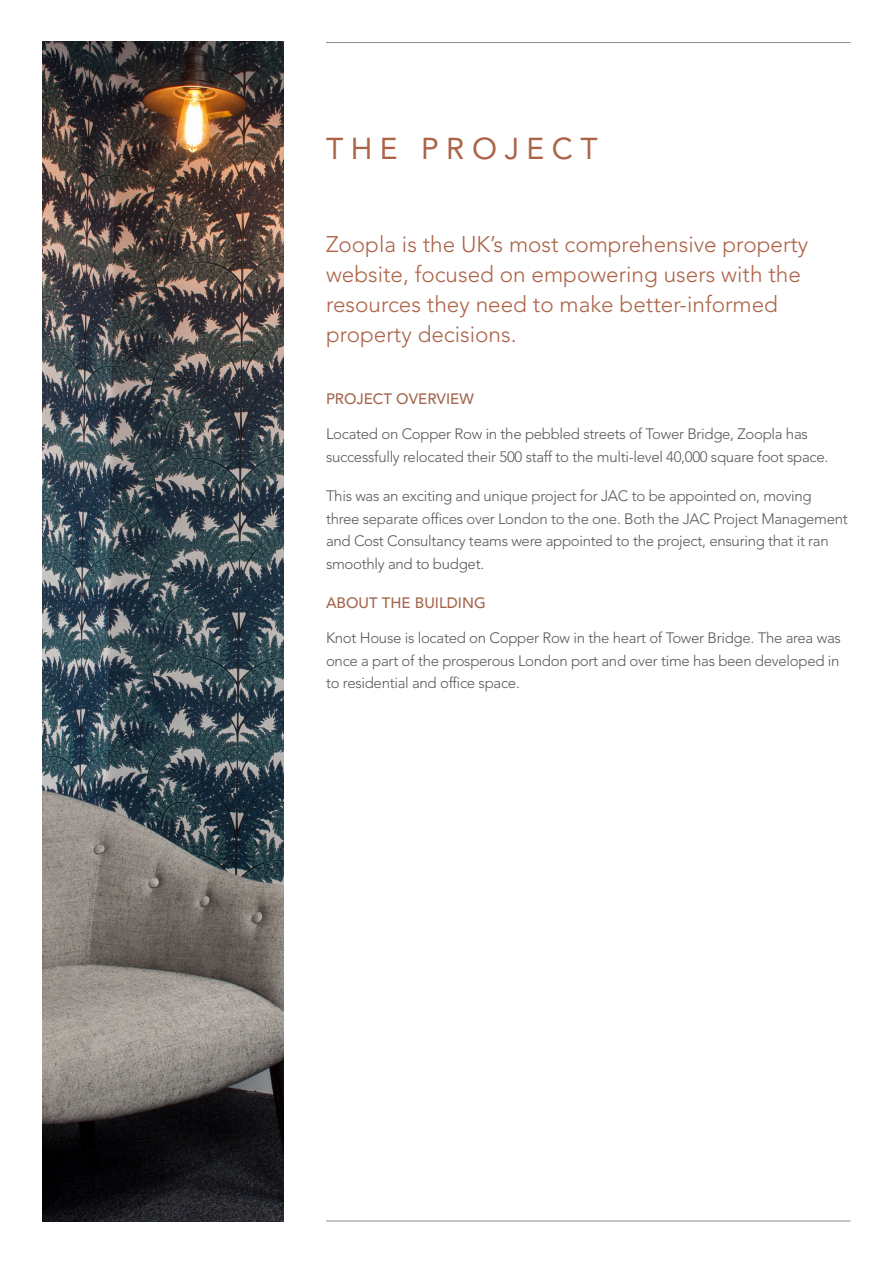
<style>
.page{position:relative;width:893px;height:1263px;background:#fff}
.page>*{position:absolute;margin:0;border:0;box-sizing:border-box;transform-origin:0 0}
.t1{font:30px "Avenir LT Std";letter-spacing:.25em;color:#ac6347}
.t2{font:300 22.5px/30px "Avenir LT Std";color:#ac6347}
.t3{font:300 15px/22.5px "Avenir LT Std";letter-spacing:-.02em;color:#58595b}
.t4{font:500 15px "Avenir LT Std";color:#a4664e}
</style>
<div class="page">
<hr style="left:326px;top:42px;width:524px;height:1px;background:#939598">
<hr style="left:326px;top:1220px;width:524px;height:1px;background:#939598">
<img style="left:43px;top:42px;width:240px;height:1179px">
<h1 class="t1" style="left:326px;top:131px;width:273px">THE PROJECT</h1>
<h2 class="t2" style="left:326px;top:229px;width:484px">Zoopla is the UK’s most comprehensive property website, focused on empowering users with the resources they need to make better-informed property decisions.</h2>
<p class="t4" style="left:326px;top:390px;width:149px">PROJECT OVERVIEW</p>
<p class="t3" style="left:326px;top:423px;width:504px">Located on Copper Row in the pebbled streets of Tower Bridge, Zoopla has successfully relocated their 500 staff to the multi-level 40,000 square foot space.</p>
<p class="t3" style="left:326px;top:485px;width:523px">This was an exciting and unique project for JAC to be appointed on, moving three separate offices over London to the one. Both the JAC Project Management and Cost Consultancy teams were appointed to the project, ensuring that it ran smoothly and to budget.</p>
<p class="t4" style="left:326px;top:594px;width:161px">ABOUT THE BUILDING</p>
<p class="t3" style="left:326px;top:627px;width:516px;text-align:justify">Knot House is located on Copper Row in the heart of Tower Bridge. The area was once a part of the prosperous London port and over time has been developed in to residential and office space.</p>
</div>
